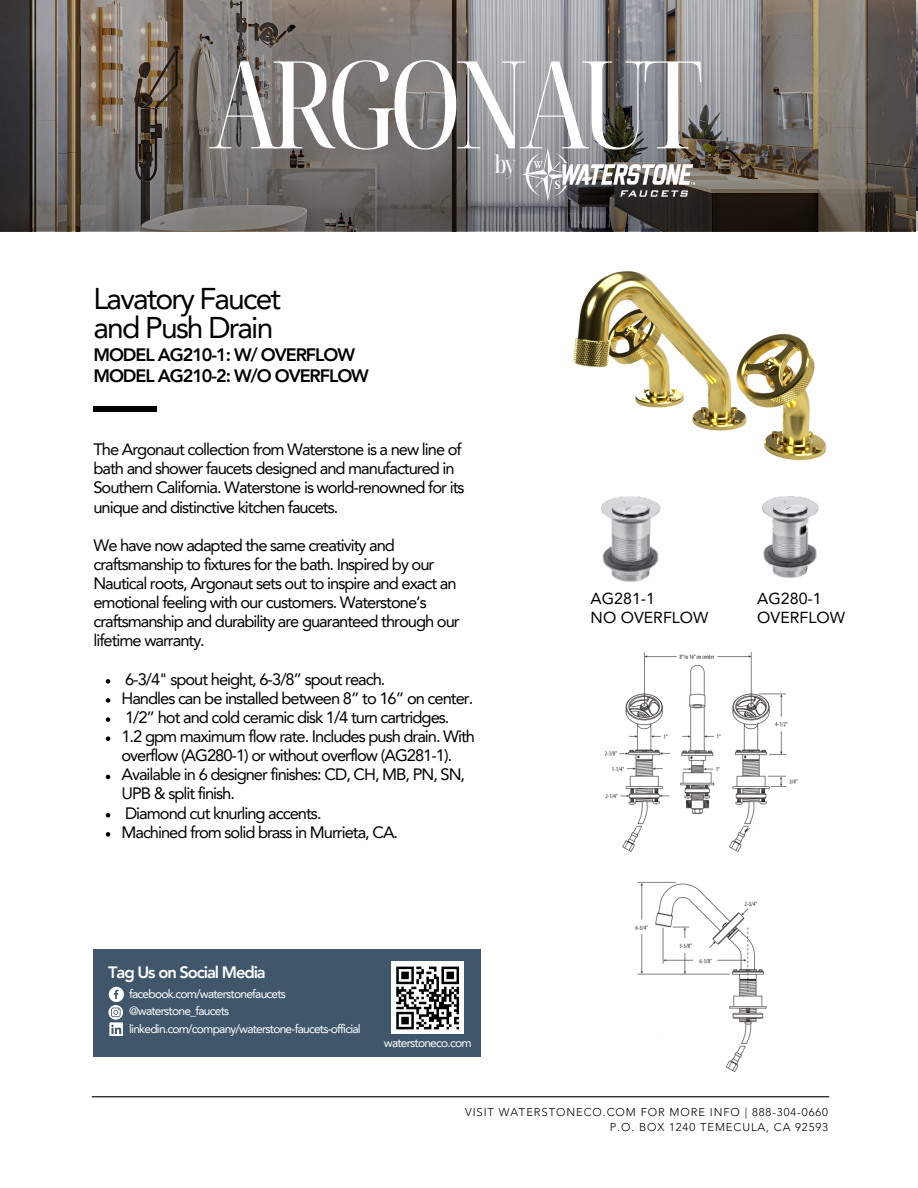
<style>
.page{position:relative;width:918px;height:1188px;background:#fff}
.page>*{position:absolute;margin:0;border:0;box-sizing:border-box;transform-origin:0 0}
.t1{font:extra-condensed 121.65px "Noto Serif Display";letter-spacing:-.065em;color:#fff}
.t2{font:30px/29.2px "Avenir LT Pro";letter-spacing:-.06em;color:#000}
.t3{font:extra-condensed 24.45px "Noto Serif Display";color:#fff}
.t4{font:800 18px/21.3px "Avenir LT Pro";letter-spacing:-.06em;color:#000}
.t5{font:16.5px/19.2px "Avenir LT Pro";letter-spacing:-.06em;color:#000}
.t6{font:16.5px/19.2px "Avenir LT Pro";letter-spacing:-.03em;color:#fff}
.t7{font:800 16.5px "Avenir LT Pro";letter-spacing:-.065em;color:#fff}
.t8{font:15.9px/18.6px "Avenir LT Pro";color:#000}
.t9{font:12px "Avenir LT Pro";letter-spacing:-.065em;color:#fff}
.t10{font:300 11.25px "Avenir LT Pro";letter-spacing:.08em;color:#000}
</style>
<div class="page">
<div style="left:93px;top:406px;width:64px;height:6px;background:#000"></div>
<hr style="left:92px;top:1096px;width:737px;height:1px;background:#000">
<img style="left:573px;top:271px;width:254px;height:189px">
<img style="left:601px;top:496px;width:60px;height:86px">
<img style="left:761px;top:496px;width:58px;height:82px">
<img style="left:604px;top:652px;width:194px;height:200px">
<svg style="left:106px;top:679px;width:4px;height:5px"></svg>
<svg style="left:106px;top:698px;width:4px;height:5px"></svg>
<svg style="left:106px;top:717px;width:4px;height:5px"></svg>
<svg style="left:106px;top:736px;width:4px;height:5px"></svg>
<svg style="left:106px;top:775px;width:4px;height:4px"></svg>
<svg style="left:106px;top:813px;width:4px;height:4px"></svg>
<svg style="left:106px;top:832px;width:4px;height:5px"></svg>
<img style="left:635px;top:881px;width:132px;height:191px">
<img style="left:0;top:0;width:918px;height:231px">
<img style="left:522px;top:149px;width:172px;height:51px">
<div style="left:93px;top:949px;width:388px;height:107px;background:#40576b"></div>
<svg style="left:391px;top:962px;width:73px;height:72px"></svg>
<svg style="left:391px;top:967px;width:68px;height:67px;background:#909090"></svg>
<svg style="left:108px;top:987px;width:15px;height:49px"></svg>
<h6 class="t1" style="left:209px;top:18px;width:495px">ARGONAUT</h6>
<p class="t3" style="left:494px;top:147px;width:23px">by</p>
<p class="t2" style="left:93px;top:286px;width:189px">Lavatory Faucet and Push Drain</p>
<p class="t4" style="left:93px;top:345px;width:277px">MODEL AG210-1: W/ OVERFLOW<br>MODEL AG210-2: W/O OVERFLOW</p>
<h2 class="t5" style="left:93px;top:441px;width:373px">The Argonaut collection from Waterstone is a new line of bath and shower faucets designed and manufactured in Southern California. Waterstone is world-renowned for its unique and distinctive kitchen faucets.</h2>
<p class="t5" style="left:93px;top:537px;width:368px">We have now adapted the same creativity and craftsmanship to fixtures for the bath. Inspired by our Nautical roots, Argonaut sets out to inspire and exact an emotional feeling with our customers. Waterstone’s craftsmanship and durability are guaranteed through our lifetime warranty.</p>
<h5 class="t5" style="left:125px;top:671px;width:262px">6-3/4" spout height, 6-3/8” spout reach.</h5>
<h5 class="t5" style="left:121px;top:690px;width:353px">Handles can be installed between 8” to 16” on center.</h5>
<h5 class="t5" style="left:125px;top:709px;width:326px">1/2” hot and cold ceramic disk 1/4 turn cartridges.</h5>
<p class="t5" style="left:121px;top:728px;width:355px">1.2 gpm maximum flow rate. Includes push drain. With overflow (AG280-1) or without overflow (AG281-1).</p>
<p class="t5" style="left:121px;top:767px;width:345px">Available in 6 designer finishes: CD, CH, MB, PN, SN,<br>UPB &amp; split finish.</p>
<p class="t5" style="left:125px;top:805px;width:198px">Diamond cut knurling accents.</p>
<p class="t5" style="left:121px;top:824px;width:278px">Machined from solid brass in Murrieta, CA.</p>
<p class="t7" style="left:108px;top:965px;width:159px">Tag Us on Social Media</p>
<h5 class="t6" style="left:125px;top:964px;width:126px">FOR MORE INFO</h5>
<p class="t6" style="left:125px;top:1002px;width:131px">888-304-0660 waterstoneco.com</p>
<h4 class="t9" style="left:129px;top:989px;width:158px">facebook.com/waterstonefaucets</h4>
<p class="t9" style="left:129px;top:1024px;width:233px">linkedin.com/company/waterstone-faucets-official</p>
<p class="t9" style="left:129px;top:1006px;width:102px">@waterstone_faucets</p>
<p class="t9" style="left:384px;top:1038px;width:89px">waterstoneco.com</p>
<p class="t8" style="left:591px;top:591px;width:119px">AG281-1<br>NO OVERFLOW</p>
<p class="t8" style="left:757px;top:591px;width:89px">AG280-1<br>OVERFLOW</p>
<p class="t10" style="left:465px;top:1108px;width:365px">VISIT WATERSTONECO.COM FOR MORE INFO | 888-304-0660</p>
<p class="t10" style="left:610px;top:1123px;width:220px">P.O. BOX 1240 TEMECULA, CA 92593</p>
</div>
